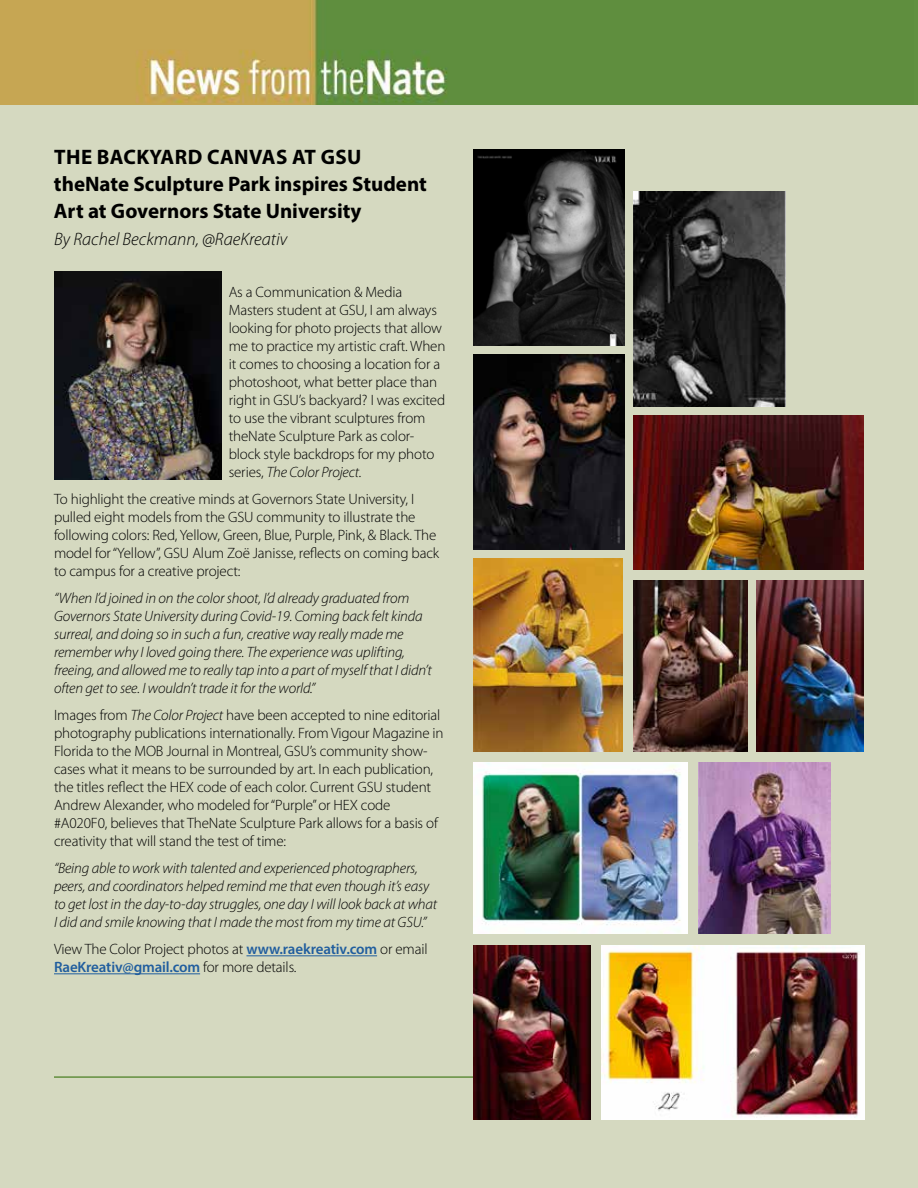
<style>
.page{position:relative;width:918px;height:1188px;background:#fff}
.page>*{position:absolute;margin:0;border:0;box-sizing:border-box;transform-origin:0 0}
.t1{font:700 21px/27px "Myriad Pro";color:#000}
.t2{font:italic 300 18px "Myriad Pro";color:#000}
.t3{font:300 15px/18px "Myriad Pro";letter-spacing:-.01em;color:#000}
.t4{font:italic 300 15px/18px "Myriad Pro";letter-spacing:-.01em;color:#000}
.s1{font-style:italic}
.s2{font-weight:600;color:#215e9e}
</style>
<div class="page">
<div style="left:0;top:105px;width:918px;height:1083px;background:#d5d9c0"></div>
<hr style="left:54px;top:1076px;width:453px;height:2px;background:#628f3e">
<img style="left:0;top:0;width:918px;height:105px">
<hr style="left:246px;top:955px;width:131px;height:1px;background:#215e9e">
<hr style="left:54px;top:973px;width:146px;height:1px;background:#215e9e">
<img style="left:54px;top:272px;width:168px;height:207px">
<img style="left:473px;top:150px;width:151px;height:195px">
<img style="left:634px;top:191px;width:151px;height:215px">
<img style="left:634px;top:416px;width:229px;height:153px">
<img style="left:473px;top:946px;width:117px;height:174px">
<img style="left:756px;top:581px;width:108px;height:170px">
<img style="left:634px;top:581px;width:113px;height:170px">
<img style="left:473px;top:354px;width:151px;height:196px">
<img style="left:474px;top:559px;width:149px;height:192px">
<img style="left:473px;top:762px;width:215px;height:171px">
<img style="left:698px;top:762px;width:132px;height:171px">
<img style="left:601px;top:946px;width:264px;height:174px">
<h1 class="t1" style="left:54px;top:143px;width:374px">THE BACKYARD CANVAS AT GSU theNate Sculpture Park inspires Student<br>Art at Governors State University</h1>
<p class="t2" style="left:54px;top:229px;width:235px">By Rachel Beckmann, @RaeKreativ</p>
<p class="t3" style="left:229px;top:284px;width:218px">As a Communication &amp; Media Masters student at GSU, I am always looking for photo projects that allow me to practice my artistic craft. When it comes to choosing a location for a photoshoot, what better place than right in GSU’s backyard? I was excited to use the vibrant sculptures from theNate Sculpture Park as color&shy;block style backdrops for my photo series, <span class="s1">The Color Project.</span></p>
<p class="t3" style="left:54px;top:491px;width:387px">To highlight the creative minds at Governors State University, I pulled eight models from the GSU community to illustrate the following colors: Red, Yellow, Green, Blue, Purple, Pink, &amp; Black. The model for “Yellow”, GSU Alum Zoë Janisse, reflects on coming back to campus for a creative project:</p>
<p class="t4" style="left:54px;top:590px;width:379px">“When I’d joined in on the color shoot, I’d already graduated from Governors State University during Covid-19. Coming back felt kinda surreal, and doing so in such a fun, creative way really made me remember why I loved going there. The experience was uplifting, freeing, and allowed me to really tap into a part of myself that I didn’t often get to see. I wouldn’t trade it for the world.”</p>
<p class="t3" style="left:54px;top:707px;width:391px">Images from <span class="s1">The Color Project</span> have been accepted to nine editorial photography publications internationally. From Vigour Magazine in Florida to the MOB Journal in Montreal, GSU’s community show&shy;cases what it means to be surrounded by art. In each publication, the titles reflect the HEX code of each color. Current GSU student Andrew Alexander, who modeled for “Purple” or HEX code #A020F0, believes that TheNate Sculpture Park allows for a basis of creativity that will stand the test of time:</p>
<p class="t4" style="left:54px;top:860px;width:385px">“Being able to work with talented and experienced photographers, peers, and coordinators helped remind me that even though it’s easy to get lost in the day-to-day struggles, one day I will look back at what I did and smile knowing that I made the most from my time at GSU.”</p>
<p class="t3" style="left:54px;top:941px;width:375px">View The Color Project photos at <span class="s2">www.raekreativ.com</span> or email<br><span class="s2">RaeKreativ@gmail.com</span> for more details.</p>
</div>
